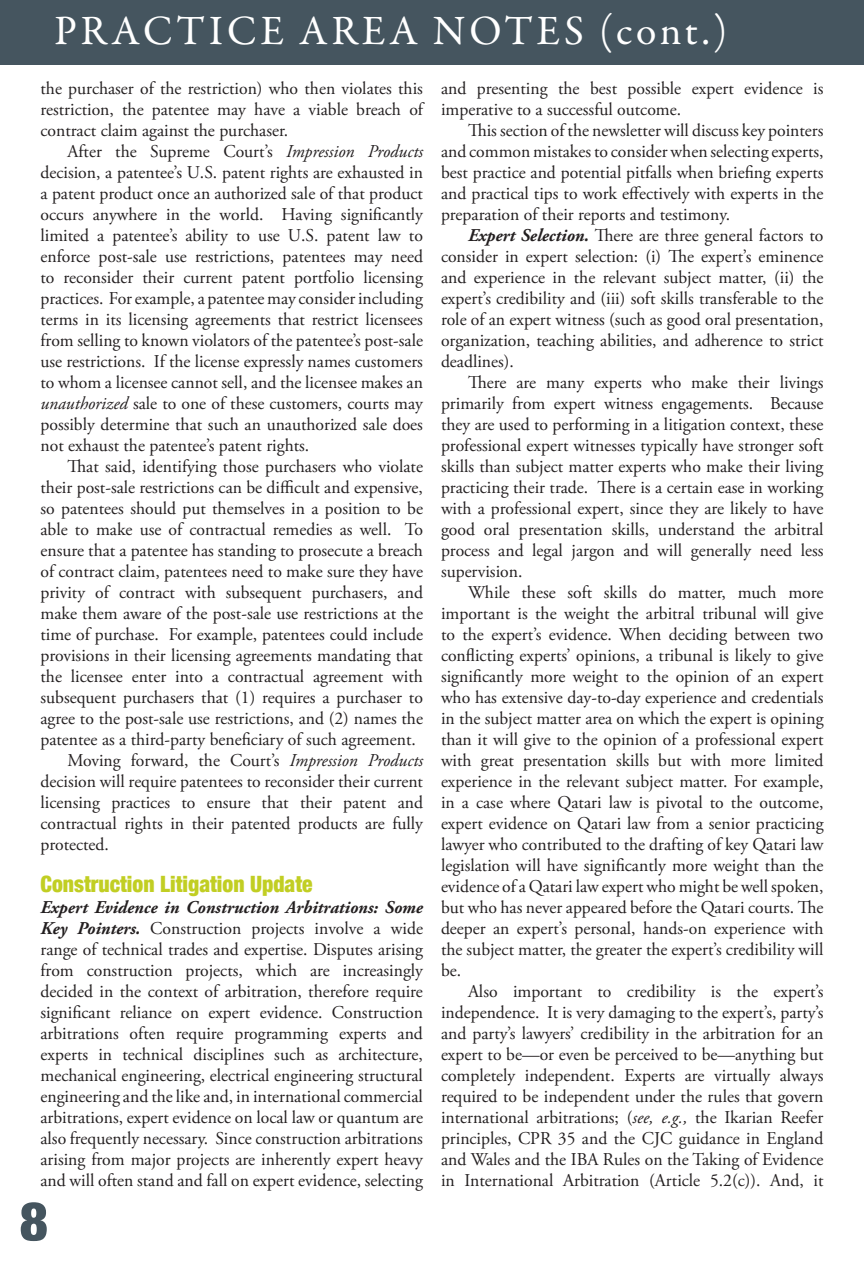
<style>
.page{position:relative;width:864px;height:1269px;background:#fff}
.page>*{position:absolute;margin:0;border:0;box-sizing:border-box;transform-origin:0 0}
.t1{font:900 condensed 54px "Helvetica Neue";color:#45555f}
.t2{font:42px "Garamond Premr Pro";letter-spacing:.09em;color:#fff}
.QE_-_Main_Article_St{font:900 condensed 22.5px "Helvetica Neue";color:#c1ce23;scale:.96 1}
.QE_-_Main_Article_St-2{font:18px/21px "Adobe Garamond Pro";color:#231f20;text-align:justify}
.s1{font-style:italic}
.s2{font-weight:700;font-style:italic}
</style>
<div class="page">
<div style="left:0;top:0;width:864px;height:64px;background:#45555f"></div>
<p class="t2" style="left:54px;top:5px;width:675px">PRACTICE AREA NOTES (cont.)</p>
<p class="QE_-_Main_Article_St-2" style="left:40px;top:78px;width:384px">the purchaser of the restriction) who then violates this restriction, the patentee may have a viable breach of contract claim against the purchaser.</p>
<p class="QE_-_Main_Article_St-2" style="left:40px;top:141px;width:384px;text-indent:27px">After the Supreme Court’s <span class="s1">Impression Products </span>decision, a patentee’s U.S. patent rights are exhausted in a patent product once an authorized sale of that product occurs anywhere in the world. Having significantly limited a patentee’s ability to use U.S. patent law to enforce post-sale use restrictions, patentees may need to reconsider their current patent portfolio licensing practices. For example, a patentee may consider including terms in its licensing agreements that restrict licensees from selling to known violators of the patentee’s post-sale use restrictions. If the license expressly names customers to whom a licensee cannot sell, and the licensee makes an <span class="s1">unauthorized</span> sale to one of these customers, courts may possibly determine that such an unauthorized sale does not exhaust the patentee’s patent rights.</p>
<p class="QE_-_Main_Article_St-2" style="left:40px;top:456px;width:384px;text-indent:27px">That said, identifying those purchasers who violate their post-sale restrictions can be difficult and expensive, so patentees should put themselves in a position to be able to make use of contractual remedies as well. To ensure that a patentee has standing to prosecute a breach of contract claim, patentees need to make sure they have privity of contract with subsequent purchasers, and make them aware of the post-sale use restrictions at the time of purchase. For example, patentees could include provisions in their licensing agreements mandating that the licensee enter into a contractual agreement with subsequent purchasers that (1) requires a purchaser to agree to the post-sale use restrictions, and (2) names the patentee as a third-party beneficiary of such agreement.</p>
<p class="QE_-_Main_Article_St-2" style="left:40px;top:750px;width:384px;text-indent:27px">Moving forward, the Court’s <span class="s1">Impression Products </span>decision will require patentees to reconsider their current licensing practices to ensure that their patent and contractual rights in their patented products are fully protected.</p>
<p class="QE_-_Main_Article_St" style="left:40px;top:870px;width:285px">Construction Litigation Update</p>
<p class="QE_-_Main_Article_St-2" style="left:40px;top:897px;width:384px"><span class="s2">Expert Evidence in Construction Arbitrations: Some Key Pointers.</span> Construction projects involve a wide range of technical trades and expertise. Disputes arising from construction projects, which are increasingly decided in the context of arbitration, therefore require significant reliance on expert evidence. Construction arbitrations often require programming experts and experts in technical disciplines such as architecture, mechanical engineering, electrical engineering structural engineering and the like and, in international commercial arbitrations, expert evidence on local law or quantum are also frequently necessary. Since construction arbitrations arising from major projects are inherently expert heavy and will often stand and fall on expert evidence, selecting</p>
<p class="QE_-_Main_Article_St-2" style="left:441px;top:78px;width:384px">and presenting the best possible expert evidence is imperative to a successful outcome.</p>
<p class="QE_-_Main_Article_St-2" style="left:441px;top:120px;width:384px;text-indent:27px">This section of the newsletter will discuss key pointers and common mistakes to consider when selecting experts, best practice and potential pitfalls when briefing experts and practical tips to work effectively with experts in the preparation of their reports and testimony.</p>
<p class="QE_-_Main_Article_St-2" style="left:441px;top:225px;width:384px;text-indent:27px"><span class="s2">Expert Selection.</span> There are three general factors to consider in expert selection: (i) The expert’s eminence and experience in the relevant subject matter, (ii) the expert’s credibility and (iii) soft skills transferable to the role of an expert witness (such as good oral presentation, organization, teaching abilities, and adherence to strict deadlines).</p>
<p class="QE_-_Main_Article_St-2" style="left:441px;top:372px;width:384px;text-indent:27px">There are many experts who make their livings primarily from expert witness engagements. Because they are used to performing in a litigation context, these professional expert witnesses typically have stronger soft skills than subject matter experts who make their living practicing their trade. There is a certain ease in working with a professional expert, since they are likely to have good oral presentation skills, understand the arbitral process and legal jargon and will generally need less supervision.</p>
<p class="QE_-_Main_Article_St-2" style="left:441px;top:582px;width:384px;text-indent:27px">While these soft skills do matter, much more important is the weight the arbitral tribunal will give to the expert’s evidence. When deciding between two conflicting experts’ opinions, a tribunal is likely to give significantly more weight to the opinion of an expert who has extensive day-to-day experience and credentials in the subject matter area on which the expert is opining than it will give to the opinion of a professional expert with great presentation skills but with more limited experience in the relevant subject matter. For example, in a case where Qatari law is pivotal to the outcome, expert evidence on Qatari law from a senior practicing lawyer who contributed to the drafting of key Qatari law legislation will have significantly more weight than the evidence of a Qatari law expert who might be well spoken, but who has never appeared before the Qatari courts. The deeper an expert’s personal, hands-on experience with the subject matter, the greater the expert’s credibility will be.</p>
<p class="QE_-_Main_Article_St-2" style="left:441px;top:981px;width:384px;text-indent:27px">Also important to credibility is the expert’s independence. It is very damaging to the expert’s, party’s and party’s lawyers’ credibility in the arbitration for an expert to be—or even be perceived to be—anything but completely independent. Experts are virtually always required to be independent under the rules that govern international arbitrations; (<span class="s1">see, e.g.,</span> the Ikarian Reefer principles, CPR 35 and the CJC guidance in England and Wales and the IBA Rules on the Taking of Evidence in International Arbitration (Article 5.2(c)). And, it</p>
<p class="t1" style="left:20px;top:1188px;width:30px">8</p>
</div>
